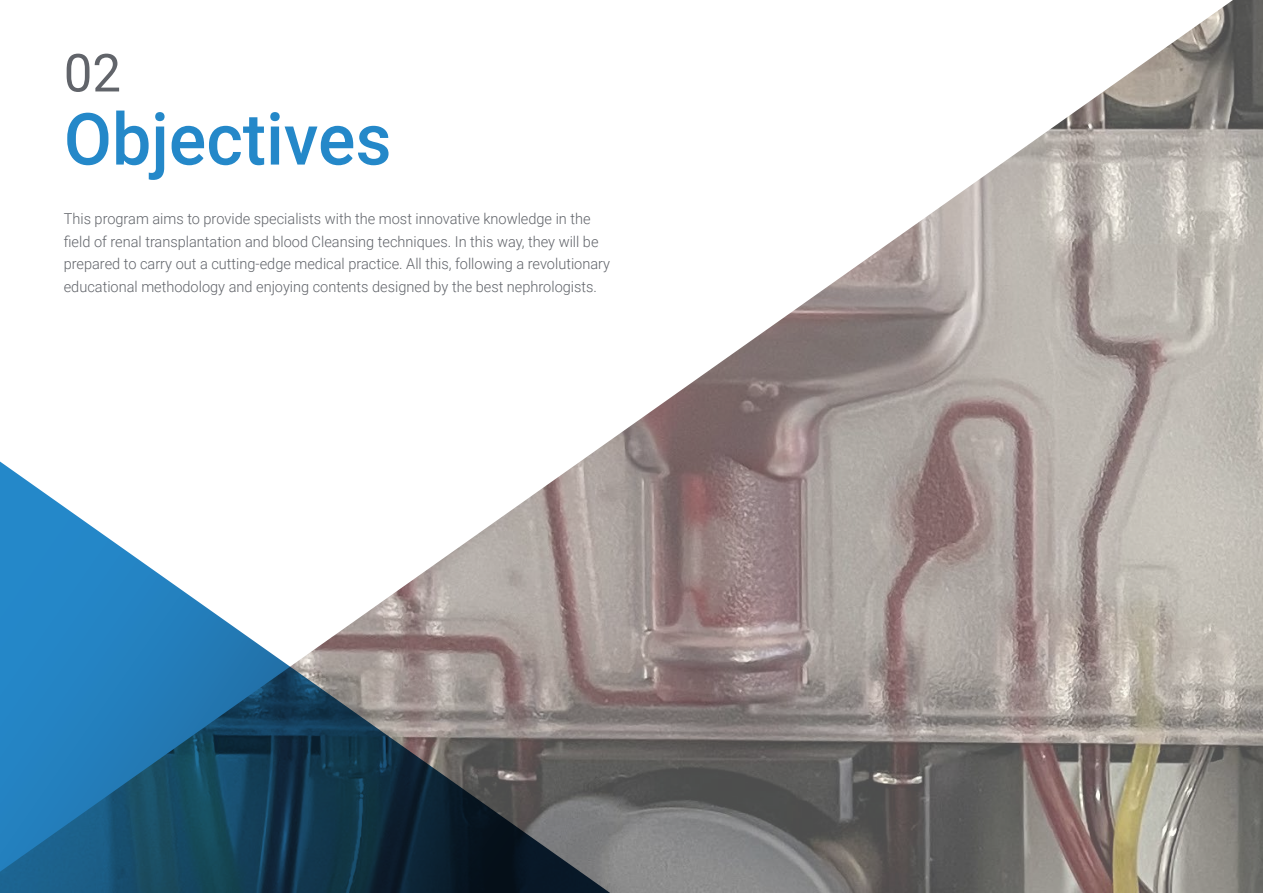
<style>
.page{position:relative;width:1263px;height:893px;background:#fff}
.page>*{position:absolute;margin:0;border:0;box-sizing:border-box;transform-origin:0 0}
.t1{font:500 72px "Roboto";color:#2488c9}
.t2{font:52.5px "Roboto";color:#61646a}
.t3{font:300 15px/22.5px "Roboto";color:#61646a}
</style>
<div class="page">
<img style="left:602px;top:0;width:661px;height:893px">
<svg style="left:0;top:446px;width:640px;height:447px"></svg>
<h2 class="t2" style="left:64px;top:36px;width:59px">02</h2>
<h1 class="t1" style="left:64px;top:89px;width:329px">Objectives</h1>
<p class="t3" style="left:64px;top:207px;width:548px">This program aims to provide specialists with the most innovative knowledge in the field of renal transplantation and blood Cleansing techniques. In this way, they will be prepared to carry out a cutting-edge medical practice. All this, following a revolutionary educational methodology and enjoying contents designed by the best nephrologists.</p>
</div>
